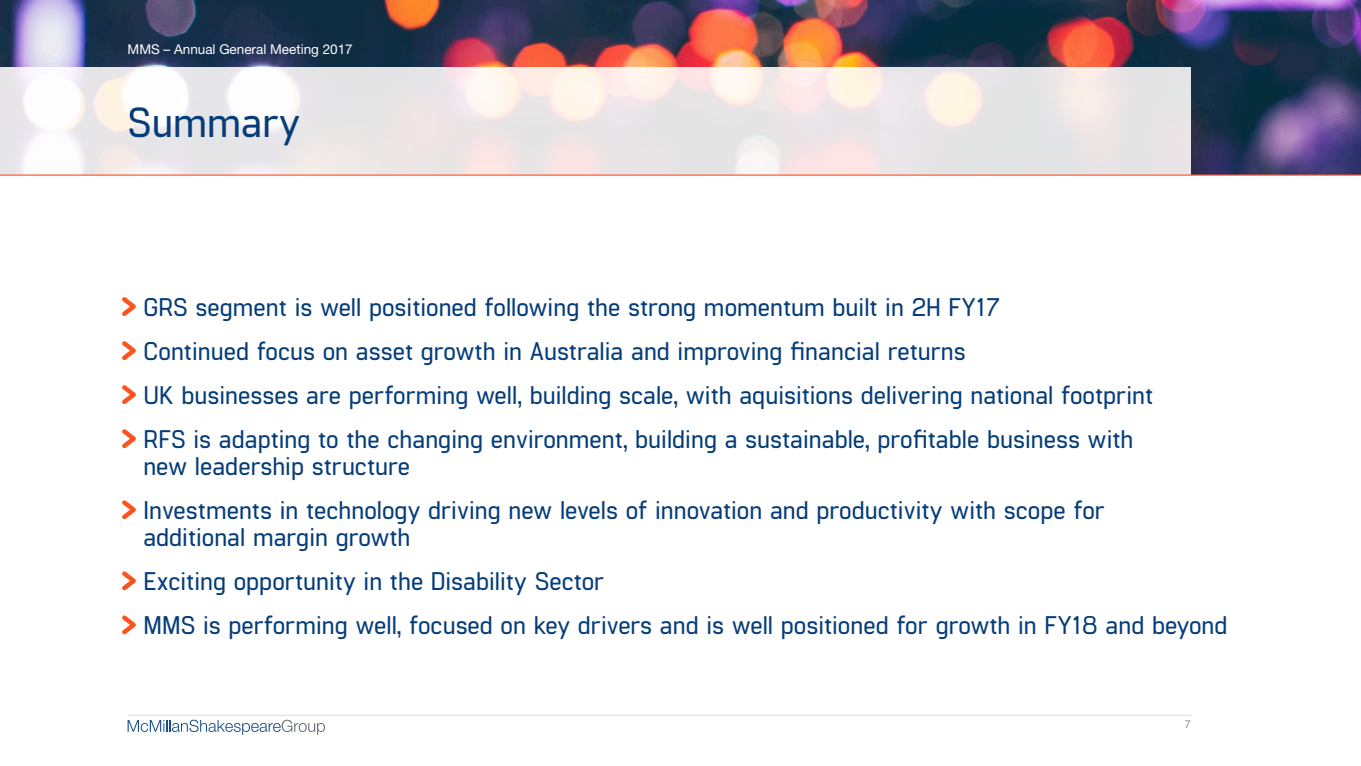
<style>
.page{position:relative;width:1361px;height:766px;background:#fff}
.page>*{position:absolute;margin:0;border:0;box-sizing:border-box;transform-origin:0 0}
.t1{font:600 42px "Manifold CF";color:#063d79}
.t2{font:600 25.5px/44px "Manifold CF";color:#063d79}
.t3{font:13.5px "Helvetica Neue";color:#fff}
.t4{font:300 10.8px "Helvetica Neue";color:#716863}
</style>
<div class="page">
<img style="left:0;top:0;width:1361px;height:174px">
<hr style="left:0;top:174px;width:1361px;height:2px;background:#fc531f">
<hr style="left:128px;top:714px;width:1063px;height:1px;background:#dfdbd9">
<svg style="left:128px;top:719px;width:197px;height:15px"></svg>
<svg style="left:0;top:67px;width:1191px;height:107px;background:#eee9e9"></svg>
<svg style="left:122px;top:297px;width:14px;height:19px"></svg>
<svg style="left:122px;top:341px;width:14px;height:19px"></svg>
<svg style="left:122px;top:385px;width:14px;height:19px"></svg>
<svg style="left:122px;top:429px;width:14px;height:20px"></svg>
<svg style="left:122px;top:500px;width:14px;height:20px"></svg>
<svg style="left:122px;top:571px;width:14px;height:20px"></svg>
<svg style="left:122px;top:615px;width:14px;height:20px"></svg>
<p class="t3" style="left:128px;top:41px;width:227px">MMS – Annual General Meeting 2017</p>
<h1 class="t1" style="left:128px;top:98px;width:174px">Summary</h1>
<p class="t2" style="left:144px;top:286px;width:1011px">GRS segment is well positioned following the strong momentum built in 2H FY17<br>Continued focus on asset growth in Australia and improving financial returns<br>UK businesses are performing well, building scale, with aquisitions delivering national footprint RFS is adapting to the changing environment, building a sustainable, profitable business with</p>
<p class="t2" style="left:143px;top:445px;width:963px">new leadership structure<br>Investments in technology driving new levels of innovation and productivity with scope for</p>
<p class="t2" style="left:143px;top:516px;width:1086px">additional margin growth<br>Exciting opportunity in the Disability Sector<br>MMS is performing well, focused on key drivers and is well positioned for growth in FY18 and beyond</p>
<p class="t4" style="left:1185px;top:717px;width:8px">7</p>
</div>
